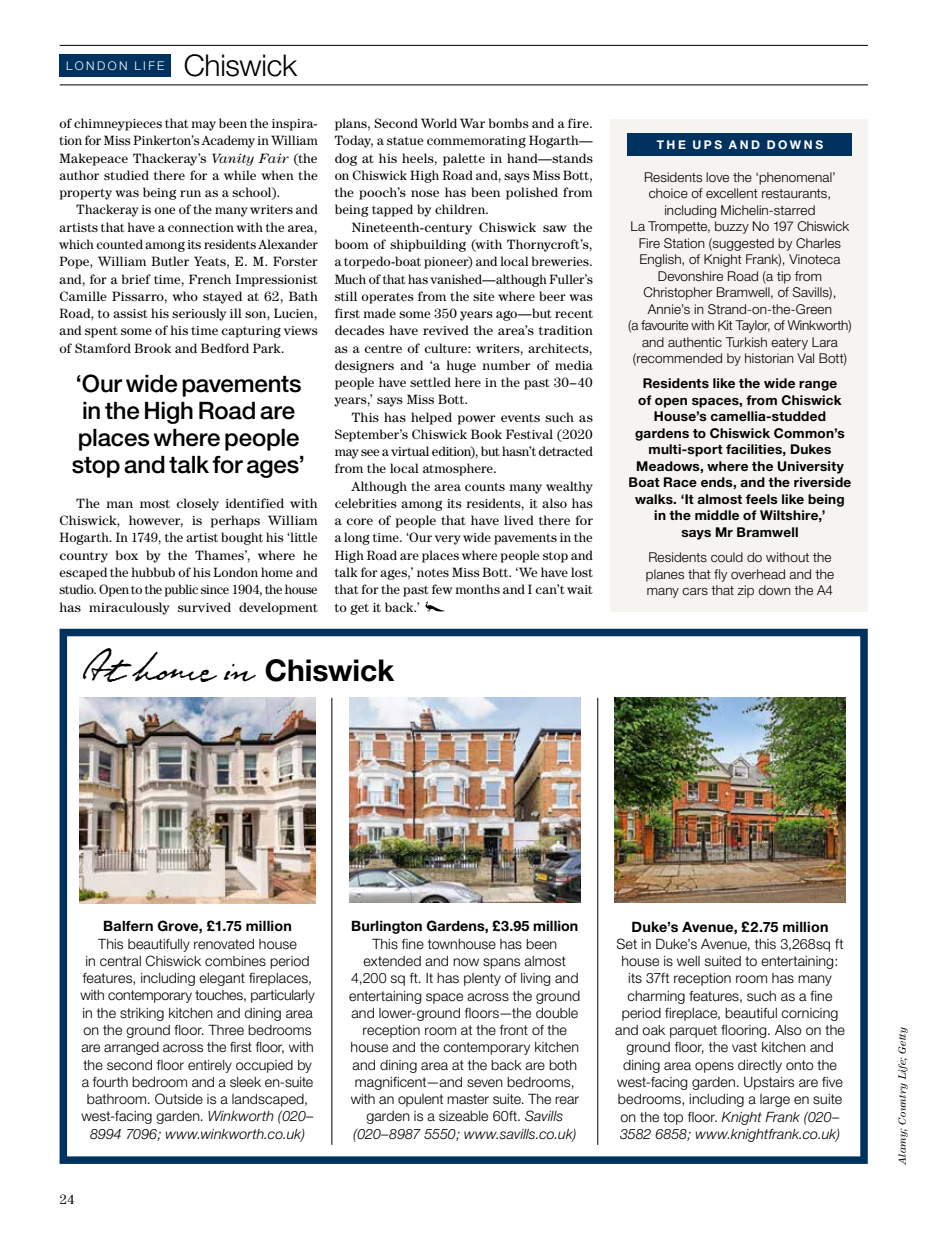
<style>
.page{position:relative;width:936px;height:1234px;background:#fff}
.page>*{position:absolute;margin:0;border:0;box-sizing:border-box;transform-origin:0 0}
.t1{font:40.95px "JP2 LT Pro";letter-spacing:-.045em;color:#000}
.t2{font:300 30px "Helvetica Neue";letter-spacing:-.01em;color:#000}
.t3{font:500 24px/27px "Helvetica Neue";letter-spacing:-.01em;color:#000;text-align:center}
.t4{font:300 14.25px/17.2px "Helvetica Neue";letter-spacing:.01em;color:#000;text-align:center}
.t5{font:700 14.25px "Helvetica Neue";letter-spacing:.01em;color:#000}
.t6{font:13.5px/17.2px "Century IT Cby BT";letter-spacing:.01em;color:#000;text-align:justify}
.t7{font:300 13.5px/16.5px "Helvetica Neue";letter-spacing:.01em;color:#000;text-align:center}
.t8{font:700 13.5px/16.5px "Helvetica Neue";letter-spacing:.02em;color:#000;text-align:center}
.t9{font:700 12px "Helvetica Neue";letter-spacing:.215em;color:#fff}
.t10{font:300 12px "Helvetica Neue";letter-spacing:.21em;color:#fff}
.t11{font:italic 10.5px "Century IT Cby BT";letter-spacing:.02em;color:#000}
.s1{font-style:italic}
.s2{font-family:"Helvetica Neue";font-weight:700;font-size:30px}
</style>
<div class="page">
<div style="left:60px;top:54px;width:111px;height:23px;background:#00325f"></div>
<hr style="left:60px;top:85px;width:807px;height:1px;background:#000">
<hr style="left:60px;top:45px;width:807px;height:1px;background:#000">
<div style="left:609px;top:119px;width:258px;height:492px;background:#f6f4f0"></div>
<div style="left:628px;top:133px;width:223px;height:22px;background:#00325f"></div>
<div style="left:60px;top:628px;width:807px;height:535px;border:8px solid #00325f"></div>
<hr style="left:331px;top:697px;width:1px;height:447px;background:#000">
<hr style="left:597px;top:697px;width:1px;height:447px;background:#000">
<img style="left:80px;top:697px;width:235px;height:205px">
<img style="left:349px;top:697px;width:231px;height:205px">
<img style="left:614px;top:697px;width:231px;height:205px">
<svg style="left:425px;top:601px;width:20px;height:10px"></svg>
<p class="t10" style="left:66px;top:58px;width:100px">LONDON LIFE</p>
<h2 class="t2" style="left:184px;top:46px;width:115px">Chiswick</h2>
<p class="t6" style="left:60px;top:115px;width:259px">of chimneypieces that may been the inspira&shy;tion for Miss Pinkerton’s Academy in William Makepeace Thackeray’s <span class="s1">Vanity Fair</span> (the author studied there for a while when the property was being run as a school).</p>
<p class="t6" style="left:60px;top:201px;width:259px;text-indent:17px">Thackeray is one of the many writers and artists that have a connection with the area, which counted among its residents Alexander Pope, William Butler Yeats, E. M. Forster and, for a brief time, French Impressionist Camille Pissarro, who stayed at 62, Bath Road, to assist his seriously ill son, Lucien, and spent some of his time capturing views of Stamford Brook and Bedford Park.</p>
<h3 class="t3" style="left:72px;top:369px;width:235px">‘Our wide pavements in the High Road are places where people stop and talk for ages’</h3>
<p class="t6" style="left:60px;top:494px;width:259px;text-indent:17px">The man most closely identified with Chiswick, however, is perhaps William Hogarth. In 1749, the artist bought his ‘little country box by the Thames’, where he escaped the hubbub of his London home and studio. Open to the public since 1904, the house has miraculously survived development</p>
<p class="t6" style="left:334px;top:115px;width:259px">plans, Second World War bombs and a fire.<br>Today, a statue commemorating Hogarth— dog at his heels, palette in hand—stands on Chiswick High Road and, says Miss Bott, the pooch’s nose has been polished from being tapped by children.</p>
<p class="t6" style="left:334px;top:218px;width:259px;text-indent:17px">Nineteenth-century Chiswick saw the boom of shipbuilding (with Thornycroft’s, a torpedo-boat pioneer) and local breweries.<br>Much of that has vanished—although Fuller’s still operates from the site where beer was first made some 350 years ago—but recent decades have revived the area’s tradition as a centre of culture: writers, architects, designers and ‘a huge number of media people have settled here in the past 30–40 years,’ says Miss Bott.</p>
<p class="t6" style="left:334px;top:408px;width:259px;text-indent:17px">This has helped power events such as September’s Chiswick Book Festival (2020 may see a virtual edition), but hasn’t detracted from the local atmosphere.</p>
<p class="t6" style="left:334px;top:477px;width:259px;text-indent:17px">Although the area counts many wealthy celebrities among its residents, it also has a core of people that have lived there for a long time. ‘Our very wide pavements in the High Road are places where people stop and talk for ages,’ notes Miss Bott. ‘We have lost that for the past few months and I can’t wait to get it back.’</p>
<h1 class="t1" style="left:81px;top:641px;width:314px">At home in <span class="s2">Chiswick</span></h1>
<p class="t9" style="left:656px;top:137px;width:168px">THE UPS AND DOWNS</p>
<p class="t7" style="left:628px;top:168px;width:225px">Residents love the ‘phenomenal’ choice of excellent restaurants, including Michelin-starred<br>La Trompette, buzzy No 197 Chiswick Fire Station (suggested by Charles English, of Knight Frank), Vinoteca Devonshire Road (a tip from Christopher Bramwell, of Savills), Annie’s in Strand-on-the-Green<br>(a favourite with Kit Taylor, of Winkworth) and authentic Turkish eatery Lara (recommended by historian Val Bott)</p>
<p class="t8" style="left:628px;top:375px;width:224px">Residents like the wide range<br>of open spaces, from Chiswick<br>House’s camellia-studded gardens to Chiswick Common’s multi-sport facilities, Dukes<br>Meadows, where the University<br>Boat Race ends, and the riverside walks. ‘It almost feels like being in the middle of Wiltshire,’<br>says Mr Bramwell</p>
<p class="t7" style="left:645px;top:548px;width:190px;text-align:left">Residents could do without the planes that fly overhead and the many cars that zip down the A4</p>
<p class="t5" style="left:103px;top:917px;width:190px">Balfern Grove, £1.75 million</p>
<p class="t4" style="left:80px;top:934px;width:236px">This beautifully renovated house<br>in central Chiswick combines period features, including elegant fireplaces, with contemporary touches, particularly in the striking kitchen and dining area on the ground floor. Three bedrooms are arranged across the first floor, with the second floor entirely occupied by a fourth bedroom and a sleek en-suite bathroom. Outside is a landscaped, west-facing garden. <span class="s1">Winkworth (020– 8994 7096; www.winkworth.co.uk)</span></p>
<p class="t6" style="left:60px;top:1190px;width:17px">24</p>
<p class="t5" style="left:351px;top:917px;width:229px">Burlington Gardens, £3.95 million</p>
<p class="t4" style="left:349px;top:934px;width:233px">This fine townhouse has been extended and now spans almost 4,200 sq ft. It has plenty of living and entertaining space across the ground and lower-ground floors—the double reception room at the front of the house and the contemporary kitchen and dining area at the back are both magnificent—and seven bedrooms, with an opulent master suite. The rear garden is a sizeable 60ft. <span class="s1">Savills (020–8987 5550; www.savills.co.uk)</span></p>
<p class="t5" style="left:631px;top:917px;width:198px">Duke’s Avenue, £2.75 million</p>
<p class="t4" style="left:615px;top:934px;width:231px">Set in Duke’s Avenue, this 3,268sq ft house is well suited to entertaining: its 37ft reception room has many charming features, such as a fine period fireplace, beautiful cornicing and oak parquet flooring. Also on the ground floor, the vast kitchen and dining area opens directly onto the west-facing garden. Upstairs are five bedrooms, including a large en suite on the top floor. <span class="s1">Knight Frank (020– 3582 6858; www.knightfrank.co.uk)</span></p>
<p class="t11" style="left:895px;top:1163px;width:138px;rotate:-90deg">Alamy; Country Life; Getty</p>
</div>
